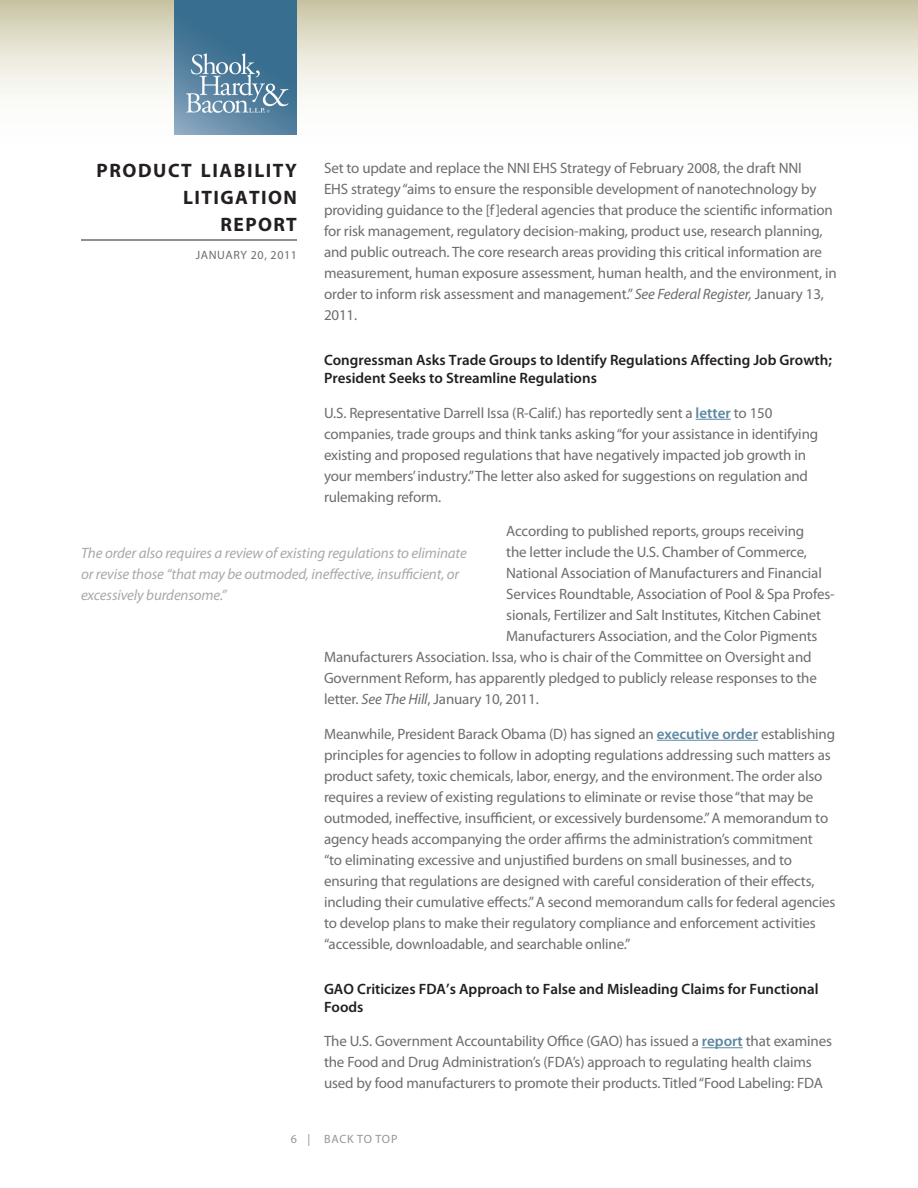
<style>
.page{position:relative;width:918px;height:1188px;background:#fff}
.page>*{position:absolute;margin:0;border:0;box-sizing:border-box;transform-origin:0 0}
.t1{font:700 19.5px/27px "Myriad Pro";letter-spacing:.075em;color:#231f20;text-align:right}
.Body{font:15px/21px "Myriad Pro";letter-spacing:-.01em;color:#6c6d70}
.Subhead{font:600 15px/18px "Myriad Pro";color:#231f20}
.PullQuote{font:italic 15px/21px "Myriad Pro";letter-spacing:-.01em;color:#a8a9ad}
.t2{font:12px "Myriad Pro";letter-spacing:.05em;color:#6c6d70}
.t3{font:12px "Myriad Pro";letter-spacing:.06em;color:#939598}
.s1{font-style:italic}
.s2{font-weight:600;color:#5c87a1}
</style>
<div class="page">
<svg style="left:0;top:0;width:918px;height:135px"></svg>
<hr style="left:81px;top:240px;width:216px;height:1px;background:#231f20">
<img style="left:175px;top:0;width:122px;height:135px">
<hr style="left:696px;top:419px;width:35px;height:1px;background:#5c87a1">
<hr style="left:657px;top:740px;width:101px;height:1px;background:#5c87a1">
<hr style="left:702px;top:1047px;width:41px;height:1px;background:#5c87a1">
<p class="Body" style="left:324px;top:157px;width:514px">Set to update and replace the NNI EHS Strategy of February 2008, the draft NNI<br>EHS strategy “aims to ensure the responsible development of nanotechnology by providing guidance to the [f]ederal agencies that produce the scientific information for risk management, regulatory decision-making, product use, research planning, and public outreach. The core research areas providing this critical information are measurement, human exposure assessment, human health, and the environment, in order to inform risk assessment and management.” <span class="s1">See Federal Register,</span> January 13, 2011.</p>
<p class="Subhead" style="left:324px;top:351px;width:510px">Congressman Asks Trade Groups to Identify Regulations Affecting Job Growth;<br>President Seeks to Streamline Regulations</p>
<p class="Body" style="left:324px;top:402px;width:496px">U.S. Representative Darrell Issa (R-Calif.) has reportedly sent a <span class="s2">letter</span> to 150 companies, trade groups and think tanks asking “for your assistance in identifying existing and proposed regulations that have negatively impacted job growth in your members’ industry.” The letter also asked for suggestions on regulation and rulemaking reform.</p>
<p class="Body" style="left:506px;top:520px;width:300px">According to published reports, groups receiving</p>
<p class="Body" style="left:506px;top:541px;width:302px">the letter include the U.S. Chamber of Commerce,</p>
<p class="Body" style="left:506px;top:562px;width:317px">National Association of Manufacturers and Financial</p>
<p class="Body" style="left:506px;top:583px;width:330px">Services Roundtable, Association of Pool &amp; Spa Profes-</p>
<p class="Body" style="left:506px;top:604px;width:316px">sionals, Fertilizer and Salt Institutes, Kitchen Cabinet</p>
<p class="Body" style="left:506px;top:625px;width:313px">Manufacturers Association, and the Color Pigments</p>
<p class="Body" style="left:324px;top:646px;width:489px">Manufacturers Association. Issa, who is chair of the Committee on Oversight and</p>
<p class="Body" style="left:324px;top:667px;width:494px">Government Reform, has apparently pledged to publicly release responses to the</p>
<p class="Body" style="left:324px;top:688px;width:216px">letter. <span class="s1">See The Hill</span>, January 10, 2011.</p>
<p class="Body" style="left:324px;top:723px;width:513px">Meanwhile, President Barack Obama (D) has signed an <span class="s2">executive order</span> establishing principles for agencies to follow in adopting regulations addressing such matters as product safety, toxic chemicals, labor, energy, and the environment. The order also requires a review of existing regulations to eliminate or revise those “that may be outmoded, ineffective, insufficient, or excessively burdensome.” A memorandum to agency heads accompanying the order affirms the administration’s commitment<br>“to eliminating excessive and unjustified burdens on small businesses, and to ensuring that regulations are designed with careful consideration of their effects, including their cumulative effects.” A second memorandum calls for federal agencies to develop plans to make their regulatory compliance and enforcement activities “accessible, downloadable, and searchable online.”</p>
<p class="Subhead" style="left:324px;top:979px;width:496px">GAO Criticizes FDA’s Approach to False and Misleading Claims for Functional<br>Foods</p>
<p class="Body" style="left:324px;top:1030px;width:510px">The U.S. Government Accountability Office (GAO) has issued a <span class="s2">report</span> that examines the Food and Drug Administration’s (FDA’s) approach to regulating health claims used by food manufacturers to promote their products. Titled “Food Labeling: FDA</p>
<h1 class="t1" style="left:97px;top:156px;width:202px">PRODUCT LIABILITY<br>LITIGATION<br>REPORT</h1>
<p class="t2" style="left:196px;top:248px;width:103px">JANUARY 20, 2011</p>
<p class="PullQuote" style="left:81px;top:542px;width:387px">The order also requires a review of existing regulations to eliminate or revise those “that may be outmoded, ineffective, insufficient, or excessively burdensome.”</p>
<p class="t3" style="left:291px;top:1132px;width:108px">6 | BACK TO TOP</p>
</div>
